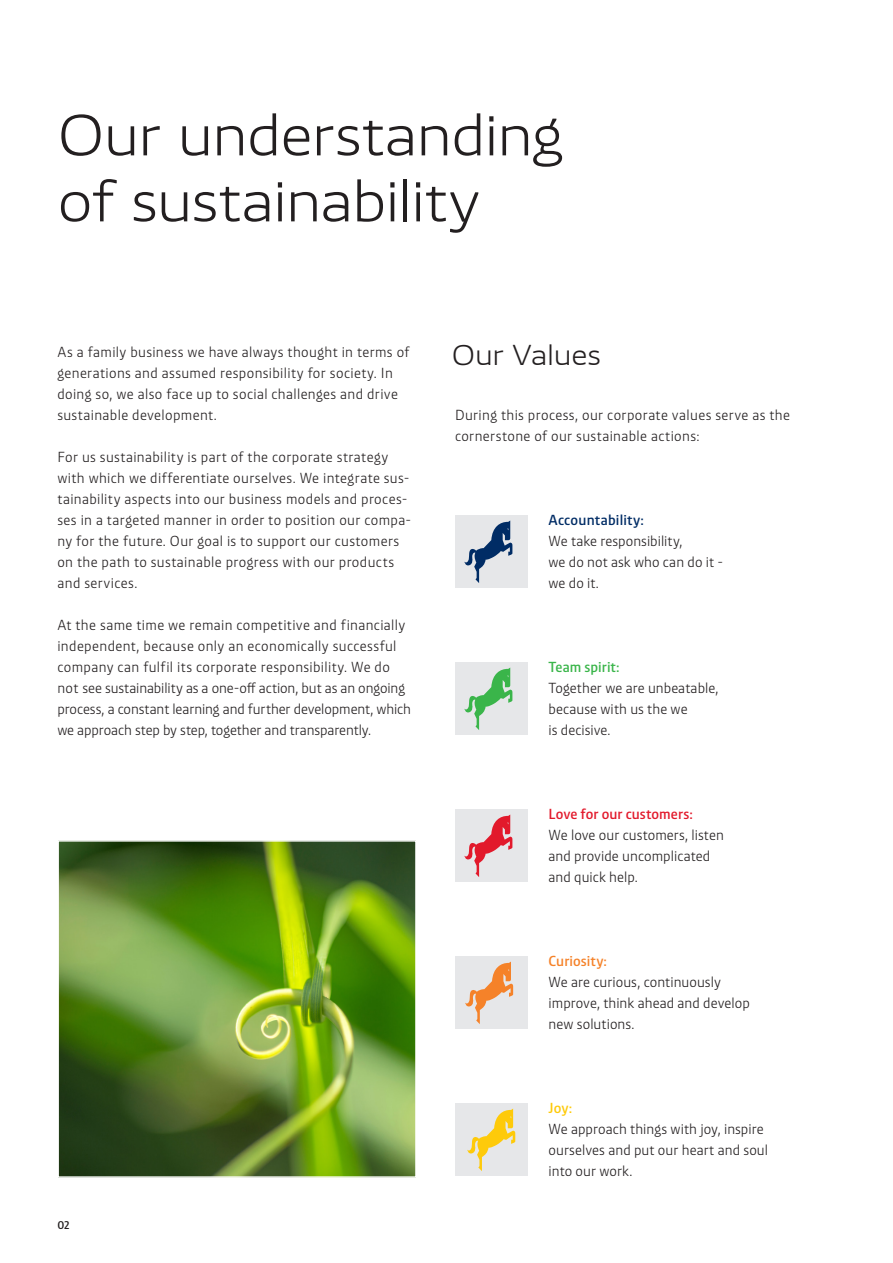
<style>
.page{position:relative;width:893px;height:1263px;background:#fff}
.page>*{position:absolute;margin:0;border:0;box-sizing:border-box;transform-origin:0 0}
.t1{font:300 expanded 60px/66px "Westfalen News Sans";letter-spacing:-.015em;color:#231f20}
.t2{font:300 expanded 30px "Westfalen News Sans";letter-spacing:-.01em;color:#231f20}
.t3{font:300 15px/21px "Westfalen News Sans";letter-spacing:.02em;color:#231f20}
.t4{font:600 15px "Westfalen News Sans";letter-spacing:.005em;color:#e2192b}
.t5{font:600 15px "Westfalen News Sans";letter-spacing:.015em;color:#002c65}
.t6{font:600 15px "Westfalen News Sans";letter-spacing:.005em;color:#3ab54a}
.t7{font:600 15px "Westfalen News Sans";letter-spacing:.005em;color:#f58229}
.t8{font:600 15px "Westfalen News Sans";color:#feca0a}
.t9{font:600 12px "Westfalen News Sans";color:#231f20}
</style>
<div class="page">
<div style="left:455px;top:516px;width:72px;height:72px;background:#e6e7e9"></div>
<svg style="left:464px;top:520px;width:48px;height:63px"></svg>
<div style="left:455px;top:663px;width:72px;height:72px;background:#e6e7e9"></div>
<svg style="left:464px;top:667px;width:48px;height:63px"></svg>
<div style="left:455px;top:810px;width:72px;height:72px;background:#e6e7e9"></div>
<svg style="left:464px;top:814px;width:48px;height:63px"></svg>
<div style="left:455px;top:957px;width:72px;height:72px;background:#e6e7e9"></div>
<svg style="left:465px;top:961px;width:48px;height:63px"></svg>
<div style="left:455px;top:1104px;width:72px;height:72px;background:#e6e7e9"></div>
<svg style="left:467px;top:1108px;width:48px;height:63px"></svg>
<img style="left:60px;top:843px;width:354px;height:332px">
<div style="left:57px;top:840px;width:360px;height:338px;border:2px solid #fff"></div>
<h1 class="t1" style="left:58px;top:105px;width:507px">Our understanding of sustainability</h1>
<p class="t3" style="left:57px;top:342px;width:354px">As a family business we have always thought in terms of generations and assumed responsibility for society. In doing so, we also face up to social challenges and drive sustainable development.</p>
<p class="t3" style="left:57px;top:447px;width:355px">For us sustainability is part of the corporate strategy with which we differentiate ourselves. We integrate sus&shy;tainability aspects into our business models and proces&shy;ses in a targeted manner in order to position our compa&shy;ny for the future. Our goal is to support our customers on the path to sustainable progress with our products and services.</p>
<p class="t3" style="left:57px;top:615px;width:355px">At the same time we remain competitive and financially independent, because only an economically successful company can fulfil its corporate responsibility. We do not see sustainability as a one-off action, but as an ongoing process, a constant learning and further development, which we approach step by step, together and transparently.</p>
<p class="t9" style="left:57px;top:1218px;width:14px">02</p>
<h2 class="t2" style="left:452px;top:339px;width:151px">Our Values</h2>
<p class="t3" style="left:455px;top:405px;width:337px">During this process, our corporate values serve as the cornerstone of our sustainable actions:</p>
<p class="t5" style="left:549px;top:512px;width:97px">Accountability:</p>
<p class="t3" style="left:549px;top:531px;width:176px">We take responsibility,<br>we do not ask who can do it - we do it.</p>
<p class="t6" style="left:549px;top:659px;width:73px">Team spirit:</p>
<p class="t3" style="left:549px;top:678px;width:171px">Together we are unbeatable, because with us the we<br>is decisive.</p>
<p class="t4" style="left:549px;top:806px;width:146px">Love for our customers:</p>
<p class="t3" style="left:549px;top:825px;width:177px">We love our customers, listen and provide uncomplicated and quick help.</p>
<p class="t7" style="left:549px;top:953px;width:60px">Curiosity:</p>
<p class="t3" style="left:549px;top:972px;width:203px">We are curious, continuously improve, think ahead and develop new solutions.</p>
<p class="t8" style="left:549px;top:1100px;width:25px">Joy:</p>
<p class="t3" style="left:549px;top:1119px;width:221px">We approach things with joy, inspire ourselves and put our heart and soul into our work.</p>
</div>
